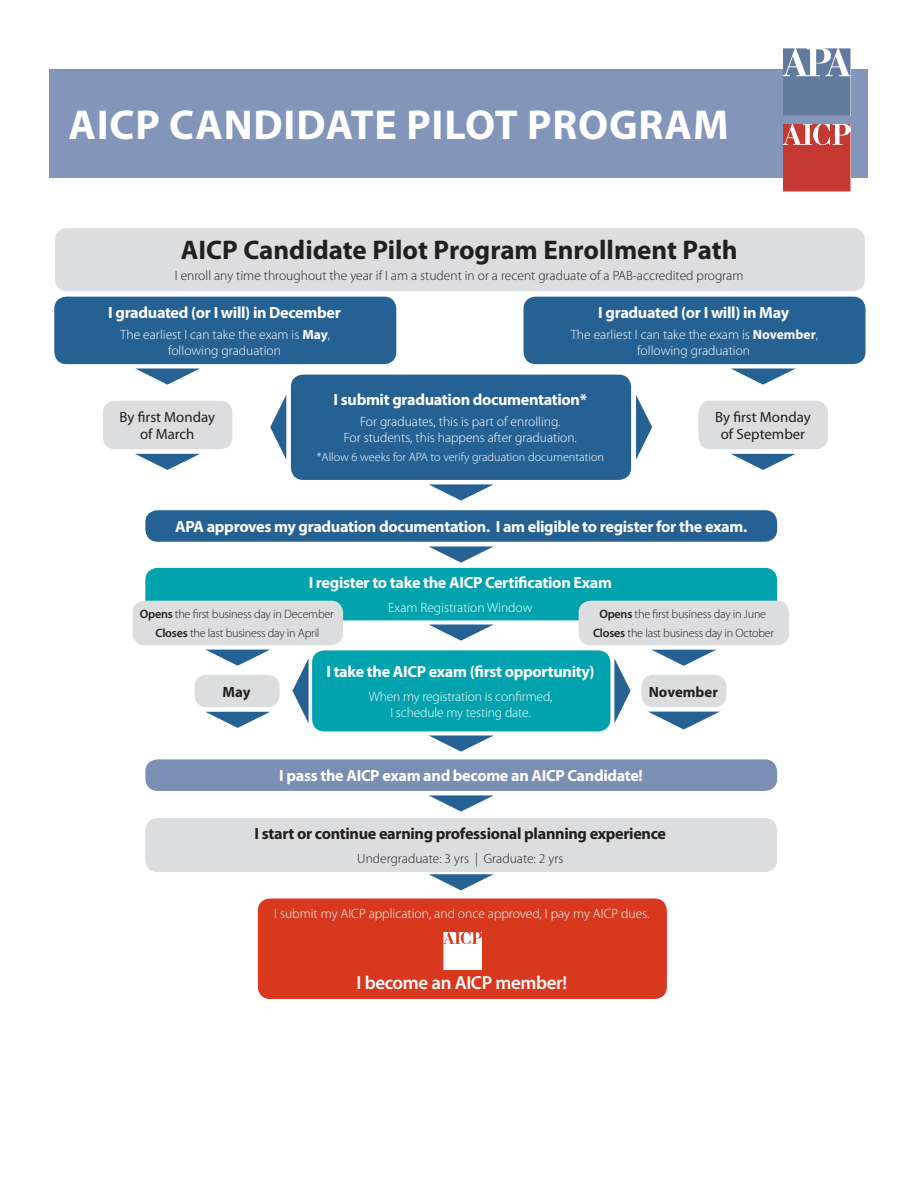
<style>
.page{position:relative;width:918px;height:1188px;background:#fff}
.page>*{position:absolute;margin:0;border:0;box-sizing:border-box;transform-origin:0 0}
.t1{font:700 42px "Myriad Pro";letter-spacing:.02em;color:#fff}
.t2{font:700 27px "Myriad Pro";color:#231f20}
.t3{font:600 18.9px "Myriad Pro";letter-spacing:-.02em;color:#fff}
.t4{font:700 16.2px "Myriad Pro";letter-spacing:-.02em;color:#fff}
.t5{font:700 16.2px "Myriad Pro";letter-spacing:-.02em;color:#231f20}
.t6{font:14.85px/17.9px "Myriad Pro";color:#231f20;text-align:center}
.t7{font:700 14.85px "Myriad Pro";color:#231f20}
.t8{font:300 13.5px/16.2px "Myriad Pro";color:#fff;text-align:center}
.t9{font:300 13.5px "Myriad Pro";color:#231f20}
.t10{font:300 12.15px/18.6px "Myriad Pro";letter-spacing:-.02em;color:#231f20;text-align:center}
.t11{font:300 12.15px "Myriad Pro";color:#fff}
.s1{font-weight:700}
.s2{font-weight:600}
</style>
<div class="page">
<div style="left:50px;top:69px;width:818px;height:109px;background:#8395b9"></div>
<svg style="left:783px;top:124px;width:67px;height:68px;background:#ca4f49"></svg>
<svg style="left:783px;top:48px;width:67px;height:68px;background:#7a8fac"></svg>
<div style="left:55px;top:228px;width:810px;height:63px;background:#dcdddf;border-radius:12px"></div>
<div style="left:54px;top:297px;width:342px;height:67px;background:#266194;border-radius:12px"></div>
<div style="left:524px;top:297px;width:342px;height:67px;background:#266194;border-radius:12px"></div>
<div style="left:145px;top:510px;width:632px;height:32px;background:#266194;border-radius:12px"></div>
<div style="left:145px;top:759px;width:632px;height:32px;background:#7b8eb4;border-radius:12px"></div>
<div style="left:145px;top:568px;width:632px;height:52px;background:#00a2ae;border-radius:12px"></div>
<div style="left:145px;top:818px;width:632px;height:54px;background:#dcdddf;border-radius:12px"></div>
<div style="left:258px;top:898px;width:409px;height:101px;background:#d8381e;border-radius:12px"></div>
<svg style="left:136px;top:369px;width:63px;height:16px"></svg>
<div style="left:103px;top:401px;width:129px;height:48px;background:#dcdddf;border-radius:12px"></div>
<svg style="left:135px;top:454px;width:65px;height:16px"></svg>
<svg style="left:206px;top:650px;width:64px;height:16px"></svg>
<div style="left:195px;top:675px;width:85px;height:32px;background:#dcdddf;border-radius:12px"></div>
<svg style="left:206px;top:712px;width:64px;height:16px"></svg>
<svg style="left:429px;top:546px;width:65px;height:17px"></svg>
<svg style="left:429px;top:625px;width:64px;height:16px"></svg>
<svg style="left:429px;top:795px;width:65px;height:17px"></svg>
<svg style="left:429px;top:874px;width:65px;height:16px"></svg>
<svg style="left:732px;top:369px;width:63px;height:16px"></svg>
<div style="left:698px;top:401px;width:130px;height:48px;background:#dcdddf;border-radius:12px"></div>
<svg style="left:731px;top:454px;width:64px;height:16px"></svg>
<svg style="left:652px;top:650px;width:64px;height:16px"></svg>
<div style="left:641px;top:675px;width:85px;height:32px;background:#dcdddf;border-radius:12px"></div>
<svg style="left:648px;top:712px;width:71px;height:18px"></svg>
<div style="left:291px;top:375px;width:340px;height:105px;background:#266194;border-radius:12px"></div>
<svg style="left:429px;top:484px;width:65px;height:17px"></svg>
<svg style="left:270px;top:395px;width:16px;height:64px"></svg>
<svg style="left:636px;top:395px;width:16px;height:65px"></svg>
<div style="left:312px;top:650px;width:298px;height:81px;background:#00a2ae;border-radius:12px"></div>
<svg style="left:429px;top:735px;width:65px;height:17px"></svg>
<svg style="left:292px;top:658px;width:17px;height:65px"></svg>
<svg style="left:614px;top:658px;width:17px;height:65px"></svg>
<div style="left:579px;top:601px;width:210px;height:44px;background:#dcdddf;border-radius:12px"></div>
<div style="left:133px;top:601px;width:210px;height:44px;background:#dcdddf;border-radius:12px"></div>
<svg style="left:443px;top:932px;width:38px;height:37px"></svg>
<h1 class="t1" style="left:68px;top:101px;width:662px">AICP CANDIDATE PILOT PROGRAM</h1>
<h2 class="t2" style="left:181px;top:235px;width:558px">AICP Candidate Pilot Program Enrollment Path</h2>
<p class="t9" style="left:175px;top:268px;width:570px">I enroll any time throughout the year if I am a student in or a recent graduate of a PAB-accredited program</p>
<p class="t4" style="left:108px;top:303px;width:234px">I graduated (or I will) in December</p>
<p class="t8" style="left:120px;top:326px;width:211px">The earliest I can take the exam is <span class="s1">May</span>, following graduation</p>
<p class="t4" style="left:598px;top:303px;width:192px">I graduated (or I will) in May</p>
<p class="t8" style="left:571px;top:326px;width:249px">The earliest I can take the exam is <span class="s1">November</span>, following graduation</p>
<p class="t6" style="left:119px;top:408px;width:97px">By first Monday of March</p>
<p class="t4" style="left:334px;top:391px;width:255px">I submit graduation documentation*</p>
<p class="t8" style="left:344px;top:414px;width:235px">For graduates, this is part of enrolling.<br>For students, this happens after graduation.</p>
<p class="t11" style="left:317px;top:451px;width:289px">*Allow 6 weeks for APA to verify graduation documentation</p>
<p class="t6" style="left:715px;top:408px;width:97px">By first Monday of September</p>
<p class="t4" style="left:175px;top:518px;width:574px">APA approves my graduation documentation. I am eligible to register for the exam.</p>
<p class="t4" style="left:309px;top:574px;width:305px">I register to take the AICP Certification Exam</p>
<p class="t8" style="left:388px;top:600px;width:146px">Exam Registration Window</p>
<p class="t10" style="left:140px;top:605px;width:195px"><span class="s2">Opens</span> the first business day in December<br><span class="s2">Closes</span> the last business day in April</p>
<p class="t10" style="left:593px;top:605px;width:183px"><span class="s2">Opens</span> the first business day in June<br><span class="s2">Closes</span> the last business day in October</p>
<p class="t7" style="left:223px;top:683px;width:29px">May</p>
<p class="t4" style="left:326px;top:662px;width:270px">I take the AICP exam (first opportunity)</p>
<p class="t8" style="left:369px;top:689px;width:185px">When my registration is confirmed,<br>I schedule my testing date.</p>
<p class="t7" style="left:649px;top:683px;width:71px">November</p>
<p class="t4" style="left:279px;top:767px;width:365px">I pass the AICP exam and become an AICP Candidate!</p>
<p class="t5" style="left:255px;top:825px;width:413px">I start or continue earning professional planning experience</p>
<p class="t9" style="left:357px;top:851px;width:208px">Undergraduate: 3 yrs | Graduate: 2 yrs</p>
<p class="t8" style="left:274px;top:906px;width:377px">I submit my AICP application, and once approved, I pay my AICP dues.</p>
<h3 class="t3" style="left:357px;top:973px;width:212px">I become an AICP member!</h3>
</div>
